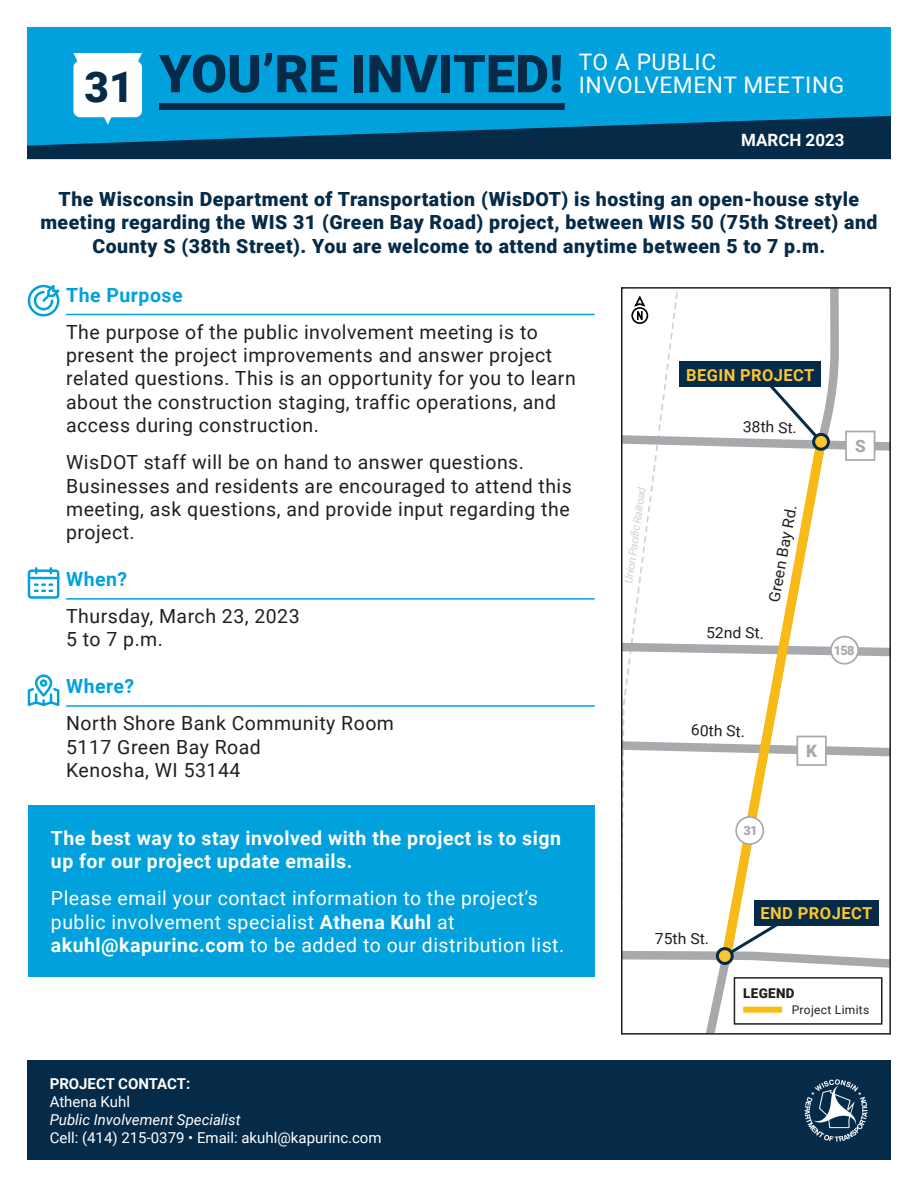
<style>
.page{position:relative;width:918px;height:1188px;background:#fff}
.page>*{position:absolute;margin:0;border:0;box-sizing:border-box;transform-origin:0 0}
.t1{font:900 52.2px "Roboto";color:#052b48}
.t2{font:900 42.3px "Roboto";color:#052b48}
.t3{font:22.8px "Roboto";letter-spacing:.025em;color:#fff}
.t4{font:19.5px/23.4px "Roboto";letter-spacing:.025em;color:#231f20}
.t5{font:900 19.5px/23.4px "Roboto";letter-spacing:.025em;color:#052b48;text-align:center}
.t6{font:19.5px/23.4px "Roboto";letter-spacing:.025em;color:#fff}
.t7{font:700 19.5px/23.4px "Roboto";letter-spacing:.025em;color:#fff}
.t8{font:700 19.5px "Roboto";letter-spacing:.025em;color:#01a1dd}
.t9{font:900 17.1px "Roboto";color:#a8a9ad}
.t10{font:700 16.95px "Roboto";color:#fff}
.t11{font:700 16.5px "Roboto";letter-spacing:.025em;color:#fec52e}
.t12{font:15.3px "Roboto";color:#231f20}
.t13{font:15px "Roboto";color:#fff}
.t14{font:italic 15px "Roboto";color:#fff}
.t15{font:700 15px "Roboto";color:#fff}
.t16{font:900 13.5px "Roboto";letter-spacing:.025em;color:#231f20}
.t17{font:900 12.75px "Roboto";color:#a8a9ad}
.t18{font:12px "Roboto";letter-spacing:.025em;color:#231f20}
.t19{font:italic 11.1px "Roboto";color:#d1d2d4}
.s1{font-weight:700}
</style>
<div class="page">
<hr style="left:66px;top:314px;width:529px;height:1px;background:#01a1dd">
<hr style="left:66px;top:598px;width:529px;height:2px;background:#01a1dd">
<hr style="left:66px;top:705px;width:529px;height:2px;background:#01a1dd">
<div style="left:27px;top:146px;width:864px;height:13px;background:#052b48"></div>
<svg style="left:27px;top:27px;width:864px;height:119px;background:#0190c8"></svg>
<svg style="left:73px;top:53px;width:69px;height:72px"></svg>
<div style="left:159px;top:103px;width:406px;height:7px;background:#052b48"></div>
<div style="left:28px;top:1061px;width:863px;height:99px;background:#052b48"></div>
<img style="left:804px;top:1079px;width:64px;height:63px">
<svg style="left:622px;top:288px;width:268px;height:746px"></svg>
<div style="left:28px;top:569px;width:31px;height:30px;border:2px solid #01a1dd;border-radius:2px"></div>
<hr style="left:29px;top:577px;width:29px;height:2px;background:#01a1dd">
<svg style="left:35px;top:568px;width:3px;height:5px"></svg>
<svg style="left:35px;top:583px;width:17px;height:9px"></svg>
<div style="left:35px;top:674px;width:17px;height:23px;border:2px solid #01a1dd;border-radius:7px"></div>
<div style="left:40px;top:679px;width:7px;height:8px;border:2px solid #01a1dd;border-radius:50%"></div>
<svg style="left:28px;top:686px;width:31px;height:20px"></svg>
<svg style="left:28px;top:285px;width:31px;height:31px"></svg>
<div style="left:28px;top:805px;width:567px;height:172px;background:#01a1dd"></div>
<div style="left:814px;top:434px;width:14px;height:15px;background:#fec52e;border-radius:50%"></div>
<div style="left:812px;top:433px;width:18px;height:18px;border:3px solid #052b48;border-radius:50%"></div>
<div style="left:717px;top:949px;width:15px;height:14px;background:#fec52e;border-radius:50%"></div>
<div style="left:716px;top:947px;width:18px;height:18px;border:3px solid #052b48;border-radius:50%"></div>
<div style="left:754px;top:900px;width:124px;height:26px;background:#052b48"></div>
<div style="left:734px;top:978px;width:148px;height:46px;background:#fff"></div>
<div style="left:734px;top:977px;width:149px;height:48px;border:2px solid #231f20"></div>
<div style="left:743px;top:1007px;width:39px;height:6px;background:#fabb13"></div>
<p class="t1" style="left:159px;top:37px;width:406px">YOU’RE INVITED!</p>
<p class="t3" style="left:579px;top:46px;width:139px">TO A PUBLIC</p>
<p class="t2" style="left:85px;top:58px;width:51px">31</p>
<p class="t3" style="left:579px;top:69px;width:267px">INVOLVEMENT MEETING</p>
<p class="t10" style="left:741px;top:128px;width:105px">MARCH 2023</p>
<p class="t5" style="left:40px;top:187px;width:839px">The Wisconsin Department of Transportation (WisDOT) is hosting an open-house style meeting regarding the WIS 31 (Green Bay Road) project, between WIS 50 (75th Street) and<br>County S (38th Street). You are welcome to attend anytime between 5 to 7 p.m.</p>
<p class="t8" style="left:66px;top:281px;width:118px">The Purpose</p>
<p class="t4" style="left:66px;top:319px;width:511px">The purpose of the public involvement meeting is to present the project improvements and answer project related questions. This is an opportunity for you to learn about the construction staging, traffic operations, and access during construction.</p>
<p class="t4" style="left:66px;top:450px;width:507px">WisDOT staff will be on hand to answer questions.<br>Businesses and residents are encouraged to attend this meeting, ask questions, and provide input regarding the project.</p>
<p class="t8" style="left:66px;top:566px;width:63px">When?</p>
<p class="t4" style="left:66px;top:604px;width:235px">Thursday, March 23, 2023</p>
<p class="t4" style="left:66px;top:627px;width:98px">5 to 7 p.m.</p>
<p class="t8" style="left:66px;top:673px;width:70px">Where?</p>
<p class="t4" style="left:66px;top:711px;width:329px">North Shore Bank Community Room</p>
<p class="t4" style="left:66px;top:734px;width:196px">5117 Green Bay Road</p>
<p class="t4" style="left:66px;top:758px;width:176px">Kenosha, WI 53144</p>
<p class="t7" style="left:51px;top:826px;width:512px">The best way to stay involved with the project is to sign up for our project update emails.</p>
<p class="t6" style="left:51px;top:886px;width:515px">Please email your contact information to the project’s public involvement specialist <span class="s1">Athena Kuhl</span> at <span class="s1">akuhl@kapurinc.com</span> to be added to our distribution list.</p>
<p class="t15" style="left:50px;top:1073px;width:142px">PROJECT CONTACT:</p>
<p class="t13" style="left:50px;top:1091px;width:82px">Athena Kuhl</p>
<p class="t14" style="left:50px;top:1109px;width:192px">Public Involvement Specialist</p>
<p class="t13" style="left:50px;top:1127px;width:333px">Cell: (414) 215-0379 • Email: akuhl@kapurinc.com</p>
<p class="t19" style="left:621px;top:582px;width:99px;rotate:-82deg">Union Pacific Railroad</p>
<p class="t11" style="left:686px;top:363px;width:130px">BEGIN PROJECT</p>
<p class="t12" style="left:743px;top:415px;width:56px;rotate:2deg">38th St.</p>
<p class="t9" style="left:855px;top:434px;width:12px">S</p>
<p class="t12" style="left:764px;top:600px;width:99px;rotate:-80deg">Green Bay Rd.</p>
<p class="t12" style="left:706px;top:621px;width:59px;rotate:1deg">52nd St.</p>
<p class="t17" style="left:834px;top:641px;width:22px">158</p>
<p class="t12" style="left:691px;top:719px;width:56px;rotate:2deg">60th St.</p>
<p class="t17" style="left:744px;top:821px;width:16px">31</p>
<p class="t9" style="left:806px;top:739px;width:12px">K</p>
<p class="t12" style="left:655px;top:928px;width:56px">75th St.</p>
<p class="t11" style="left:761px;top:902px;width:113px">END PROJECT</p>
<p class="t16" style="left:743px;top:984px;width:53px">LEGEND</p>
<p class="t18" style="left:792px;top:1001px;width:79px">Project Limits</p>
</div>
